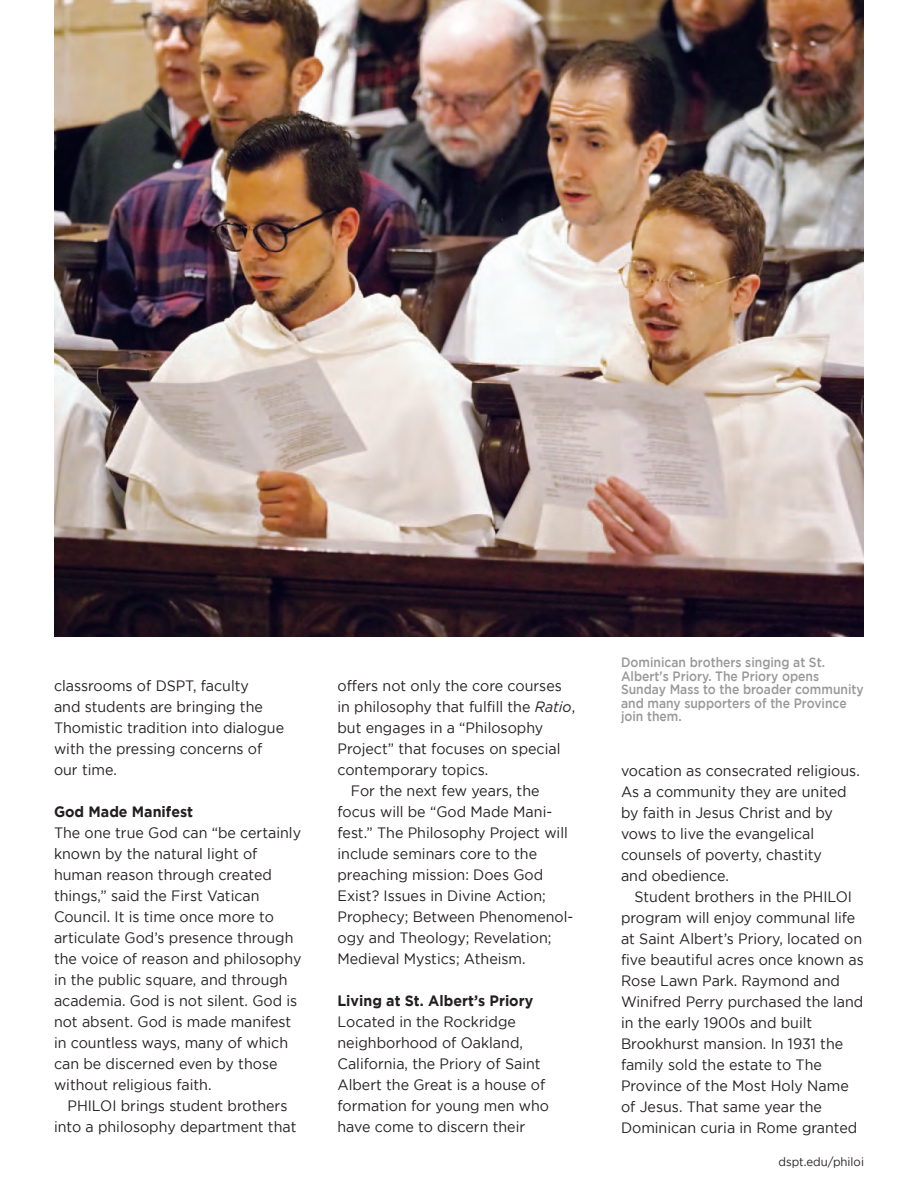
<style>
.page{position:relative;width:918px;height:1188px;background:#fff}
.page>*{position:absolute;margin:0;border:0;box-sizing:border-box;transform-origin:0 0}
.t1{font:15px/21px "Gotham";color:#231f20;scale:.95 1}
.t2{font:700 15px "Gotham";color:#231f20;scale:.95 1}
.t3{font:500 13.5px/13.5px "Gotham";color:#999899;scale:.9 1}
.t4{font:12px "Gotham";color:#231f20;scale:.95 1}
.s1{font-style:italic}
</style>
<div class="page">
<img style="left:54px;top:0;width:810px;height:637px">
<p class="t1" style="left:54px;top:677px;width:244px">classrooms of DSPT, faculty<br>and students are bringing the<br>Thomistic tradition into dialogue with the pressing concerns of our time.</p>
<p class="t2" style="left:54px;top:806px;width:148px">God Made Manifest</p>
<p class="t1" style="left:54px;top:824px;width:262px">The one true God can “be certainly known by the natural light of human reason through created things,” said the First Vatican<br>Council. It is time once more to articulate God’s presence through the voice of reason and philosophy in the public square, and through academia. God is not silent. God is not absent. God is made manifest in countless ways, many of which can be discerned even by those without religious faith.</p>
<p class="t1" style="left:54px;top:1097px;width:257px;text-align:center">PHILOI brings student brothers into a philosophy department that</p>
<p class="t1" style="left:337px;top:677px;width:252px">offers not only the core courses in philosophy that fulfill the <span class="s1">Ratio</span>, but engages in a “Philosophy<br>Project” that focuses on special contemporary topics.</p>
<p class="t1" style="left:337px;top:782px;width:250px;text-indent:13px">For the next few years, the focus will be “God Made Mani&shy;fest.” The Philosophy Project will include seminars core to the preaching mission: Does God<br>Exist? Issues in Divine Action;<br>Prophecy; Between Phenomenol&shy;ogy and Theology; Revelation;<br>Medieval Mystics; Atheism.</p>
<p class="t2" style="left:337px;top:995px;width:208px">Living at St. Albert’s Priory</p>
<p class="t1" style="left:337px;top:1013px;width:224px">Located in the Rockridge neighborhood of Oakland,<br>California, the Priory of Saint<br>Albert the Great is a house of formation for young men who have come to discern their</p>
<p class="t3" style="left:621px;top:657px;width:271px">Dominican brothers singing at St.<br>Albert's Priory. The Priory opens<br>Sunday Mass to the broader community and many supporters of the Province join them.</p>
<p class="t1" style="left:621px;top:761px;width:253px">vocation as consecrated religious.<br>As a community they are united by faith in Jesus Christ and by vows to live the evangelical counsels of poverty, chastity<br>and obedience.</p>
<p class="t1" style="left:621px;top:887px;width:257px;text-indent:13px">Student brothers in the PHILOI program will enjoy communal life at Saint Albert’s Priory, located on five beautiful acres once known as<br>Rose Lawn Park. Raymond and<br>Winifred Perry purchased the land in the early 1900s and built<br>Brookhurst mansion. In 1931 the family sold the estate to The<br>Province of the Most Holy Name of Jesus. That same year the<br>Dominican curia in Rome granted</p>
<p class="t4" style="left:779px;top:1158px;width:91px">dspt.edu/philoi</p>
</div>
